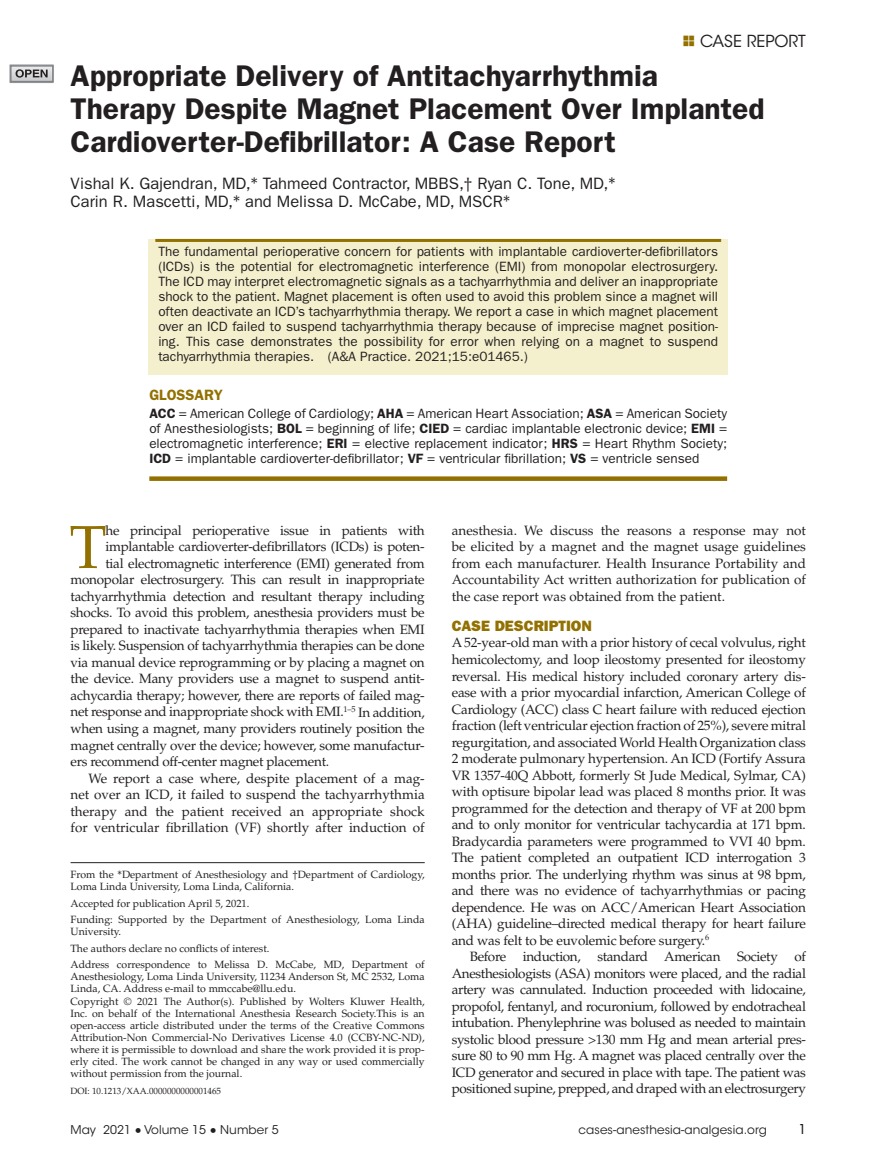
<style>
.page{position:relative;width:878px;height:1175px;background:#fff}
.page>*{position:absolute;margin:0;border:0;box-sizing:border-box;transform-origin:0 0}
.t1{font:60.6px "Palatino LT Std";color:#927100}
.t2{font:600 30px/33px "ITC Franklin Gothic Std";color:#231f20}
.t3{font:16.5px/18px "ITC Franklin Gothic Std";color:#231f20}
.t4{font:16.5px "ITC Avant Garde Std";color:#231f20}
.t5{font:15px "ITC Franklin Gothic Std Hvy";color:#927100}
.t6{font:600 15px "ITC Franklin Gothic Std";color:#927100}
.t7{font:13.5px/16.5px "Palatino LT Std";letter-spacing:-.02em;color:#231f20;text-align:justify}
.t8{font:13.5px/15px "ITC Franklin Gothic Std";color:#231f20;text-align:justify}
.t9{font:13.5px "Palatino LT Std";color:#231f20}
.t10{font:500 condensed 13.5px "ITC Avant Garde Std";color:#231f20}
.t11{font:12px "ITC Avant Garde Std";letter-spacing:.005em;color:#231f20}
.t12{font:10.5px/12px "Palatino LT Std";color:#231f20}
.t13{font:9px "Palatino LT Std";color:#231f20}
.s1{font-family:"Cambria Math"}
.s2{font-weight:600}
.s3{font-family:"Gandhari Unicode";font-size:18.75px}
</style>
<div class="page">
<div style="left:148px;top:239px;width:580px;height:135px;background:#f4f0cd"></div>
<hr style="left:155px;top:239px;width:566px;height:3px;background:#927100">
<div style="left:149px;top:476px;width:578px;height:5px;background:#927100"></div>
<hr style="left:70px;top:862px;width:354px;height:1px;background:#231f20">
<img style="left:10px;top:65px;width:44px;height:18px">
<div style="left:10px;top:65px;width:43px;height:17px;border:1px solid #808285"></div>
<svg style="left:16px;top:69px;width:32px;height:9px"></svg>
<p class="t4" style="left:700px;top:31px;width:107px">Case Report</p>
<h2 class="t2" style="left:70px;top:59px;width:695px">Appropriate Delivery of Antitachyarrhythmia<br>Therapy Despite Magnet Placement Over Implanted<br>Cardioverter-Defibrillator: A Case Report</h2>
<p class="t3" style="left:70px;top:174px;width:546px">Vishal K. Gajendran, MD,<span class="s1">*</span> Tahmeed Contractor, MBBS,<span class="s1">†</span> Ryan C. Tone, MD,<span class="s1">*<br></span>Carin R. Mascetti, MD,<span class="s1">*</span> and Melissa D. McCabe, MD, MSCR<span class="s1">*</span></p>
<p class="t8" style="left:158px;top:244px;width:561px">The fundamental perioperative concern for patients with implantable cardioverter-defibrillators (ICDs) is the potential for electromagnetic interference (EMI) from monopolar electrosurgery.<br>The ICD may interpret electromagnetic signals as a tachyarrhythmia and deliver an inappropriate shock to the patient. Magnet placement is often used to avoid this problem since a magnet will often deactivate an ICD’s tachyarrhythmia therapy. We report a case in which magnet placement over an ICD failed to suspend tachyarrhythmia therapy because of imprecise magnet position&shy;ing. This case demonstrates the possibility for error when relying on a magnet to suspend tachyarrhythmia therapies. (A&amp;A Practice. 2021;15:e01465.)</p>
<p class="t6" style="left:149px;top:386px;width:75px">GLOSSARY</p>
<p class="t8" style="left:149px;top:406px;width:579px"><span class="s2">ACC</span> = American College of Cardiology; <span class="s2">AHA</span> = American Heart Association; <span class="s2">ASA</span> = American Society of Anesthesiologists; <span class="s2">BOL</span> = beginning of life; <span class="s2">CIED</span> = cardiac implantable electronic device; <span class="s2">EMI</span> = electromagnetic interference; <span class="s2">ERI</span> = elective replacement indicator; <span class="s2">HRS</span> = Heart Rhythm Society; <span class="s2">ICD</span> = implantable cardioverter-defibrillator; <span class="s2">VF</span> = ventricular fibrillation; <span class="s2">VS</span> = ventricle sensed</p>
<h1 class="t1" style="left:69px;top:512px;width:39px">T</h1>
<p class="t7" style="left:105px;top:522px;width:321px">he principal perioperative issue in patients with</p>
<p class="t7" style="left:105px;top:539px;width:321px">implantable cardioverter-defibrillators (ICDs) is poten-</p>
<p class="t7" style="left:105px;top:555px;width:321px">tial electromagnetic interference (EMI) generated from</p>
<p class="t7" style="left:70px;top:572px;width:355px">monopolar electrosurgery. This can result in inappropriate</p>
<p class="t7" style="left:70px;top:588px;width:356px">tachyarrhythmia detection and resultant therapy including</p>
<p class="t7" style="left:70px;top:605px;width:356px">shocks. To avoid this problem, anesthesia providers must be</p>
<p class="t7" style="left:70px;top:621px;width:355px">prepared to inactivate tachyarrhythmia therapies when EMI</p>
<p class="t7" style="left:70px;top:638px;width:356px">is likely. Suspension of tachyarrhythmia therapies can be done</p>
<p class="t7" style="left:70px;top:654px;width:356px">via manual device reprogramming or by placing a magnet on</p>
<p class="t7" style="left:70px;top:671px;width:356px">the device. Many providers use a magnet to suspend antit-</p>
<p class="t7" style="left:70px;top:687px;width:356px">achycardia therapy; however, there are reports of failed mag-</p>
<p class="t7" style="left:70px;top:704px;width:356px">net response and inappropriate shock with EMI.<sup>1–5</sup> In addition,</p>
<p class="t7" style="left:71px;top:720px;width:355px">when using a magnet, many providers routinely position the</p>
<p class="t7" style="left:71px;top:737px;width:355px">magnet centrally over the device; however, some manufactur-</p>
<p class="t7" style="left:71px;top:753px;width:260px">ers recommend off-center magnet placement.</p>
<p class="t9" style="left:88px;top:770px;width:338px">We report a case where, despite placement of a mag-</p>
<p class="t9" style="left:71px;top:786px;width:356px">net over an ICD, it failed to suspend the tachyarrhythmia</p>
<p class="t9" style="left:71px;top:803px;width:356px">therapy and the patient received an appropriate shock</p>
<p class="t9" style="left:71px;top:819px;width:356px">for ventricular fibrillation (VF) shortly after induction of</p>
<p class="t12" style="left:70px;top:868px;width:356px">From the <span class="s1">*</span>Department of Anesthesiology and <span class="s1">†</span>Department of Cardiology,<br>Loma Linda University, Loma Linda, California.</p>
<p class="t12" style="left:70px;top:895px;width:356px;line-height:16.5px">Accepted for publication April 5, 2021.<br>Funding: Supported by the Department of Anesthesiology, Loma Linda</p>
<p class="t12" style="left:70px;top:923px;width:356px;line-height:16.5px">University.<br>The authors declare no conflicts of interest.<br>Address correspondence to Melissa D. McCabe, MD, Department of</p>
<p class="t12" style="left:70px;top:970px;width:355px">Anesthesiology, Loma Linda University, 11234 Anderson St, MC 2532, Loma<br>Linda, CA. Address e-mail to mmccabe@llu.edu.</p>
<p class="t12" style="left:70px;top:996px;width:356px;text-align:justify">Copyright © 2021 The Author(s). Published by Wolters Kluwer Health, Inc. on behalf of the International Anesthesia Research Society.This is an open-access article distributed under the terms of the Creative Commons Attribution-Non Commercial-No Derivatives License 4.0 (CCBY-NC-ND), where it is permissible to download and share the work provided it is prop&shy;erly cited. The work cannot be changed in any way or used commercially without permission from the journal.</p>
<p class="t13" style="left:70px;top:1085px;width:152px">DOI: 10.1213/XAA.0000000000001465</p>
<p class="t7" style="left:452px;top:522px;width:356px">anesthesia. We discuss the reasons a response may not be elicited by a magnet and the magnet usage guidelines from each manufacturer. Health Insurance Portability and Accountability Act written authorization for publication of the case report was obtained from the patient.</p>
<p class="t5" style="left:452px;top:617px;width:142px">CASE DESCRIPTION</p>
<p class="t7" style="left:452px;top:635px;width:356px">A 52-year-old man with a prior history of cecal volvulus, right hemicolectomy, and loop ileostomy presented for ileostomy reversal. His medical history included coronary artery dis&shy;ease with a prior myocardial infarction, American College of Cardiology (ACC) class C heart failure with reduced ejection fraction (left ventricular ejection fraction of 25%), severe mitral regurgitation, and associated World Health Organization class 2 moderate pulmonary hypertension. An ICD (Fortify Assura VR 1357-40Q Abbott, formerly St Jude Medical, Sylmar, CA) with optisure bipolar lead was placed 8 months prior. It was programmed for the detection and therapy of VF at 200 bpm and to only monitor for ventricular tachycardia at 171 bpm.<br>Bradycardia parameters were programmed to VVI 40 bpm.<br>The patient completed an outpatient ICD interrogation 3 months prior. The underlying rhythm was sinus at 98 bpm, and there was no evidence of tachyarrhythmias or pacing dependence. He was on ACC/American Heart Association (AHA) guideline–directed medical therapy for heart failure and was felt to be euvolemic before surgery.<sup>6</sup></p>
<p class="t7" style="left:452px;top:948px;width:356px;text-indent:18px">Before induction, standard American Society of Anesthesiologists (ASA) monitors were placed, and the radial artery was cannulated. Induction proceeded with lidocaine, propofol, fentanyl, and rocuronium, followed by endotracheal intubation. Phenylephrine was bolused as needed to maintain systolic blood pressure &gt;130 mm Hg and mean arterial pres&shy;sure 80 to 90 mm Hg. A magnet was placed centrally over the ICD generator and secured in place with tape. The patient was positioned supine, prepped, and draped with an electrosurgery</p>
<p class="t11" style="left:70px;top:1122px;width:210px">May 2021 <span class="s3">•</span> Volume 15 <span class="s3">•</span> Number 5</p>
<p class="t11" style="left:578px;top:1122px;width:190px">cases-anesthesia-analgesia.org</p>
<p class="t10" style="left:798px;top:1121px;width:9px">1</p>
</div>
